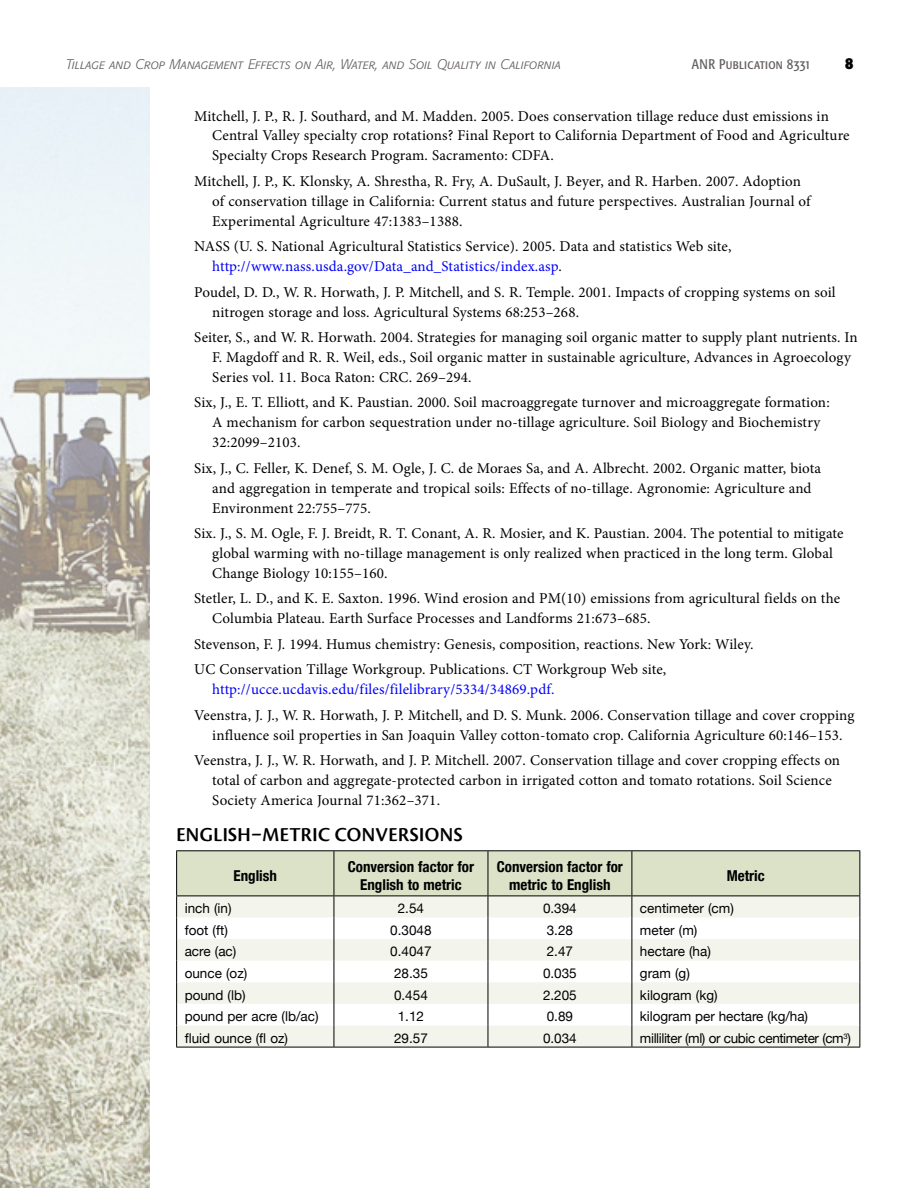
<style>
.page{position:relative;width:918px;height:1188px;background:#fff}
.page>*{position:absolute;margin:0;border:0;box-sizing:border-box;transform-origin:0 0}
.t1{font:20.7px "Cronos Pro Semibold Disp";letter-spacing:.02em;color:#000}
.t2{font:700 condensed 16.5px "Formata";color:#000}
.t3{font:15px/19.8px "Minion Pro";letter-spacing:.01em;color:#000}
.t4{font:700 condensed 15px/18px "Helvetica Neue";color:#000;text-align:center}
.t5{font:15px "Minion Pro";letter-spacing:.01em;color:#0000fa}
.t6{font:13.8px "Formata Light Italic SC";letter-spacing:.005em;color:#64605e}
.t7{font:13.8px "Formata Condensed SC";letter-spacing:.02em;color:#64605e}
.t8{font:13.5px "Helvetica Neue";color:#000}
.t9{font:13.5px "Helvetica Neue";letter-spacing:-.03em;color:#000}
.s1{color:#0000fa}
</style>
<div class="page">
<img style="left:0;top:88px;width:150px;height:1100px">
<hr style="left:176px;top:850px;width:158px;height:1px;background:#000">
<hr style="left:334px;top:850px;width:154px;height:1px;background:#000">
<hr style="left:488px;top:850px;width:144px;height:1px;background:#000">
<hr style="left:632px;top:850px;width:228px;height:1px;background:#000">
<svg style="left:176px;top:851px;width:685px;height:196px"></svg>
<hr style="left:176px;top:1047px;width:158px;height:1px;background:#000">
<hr style="left:334px;top:1047px;width:154px;height:1px;background:#000">
<hr style="left:488px;top:1047px;width:144px;height:1px;background:#000">
<hr style="left:632px;top:1047px;width:228px;height:1px;background:#000">
<p class="t6" style="left:66px;top:56px;width:497px">Tillage and Crop Management Effects on Air, Water, and Soil Quality in California</p>
<p class="t7" style="left:692px;top:56px;width:120px">ANR Publication 8331</p>
<p class="t2" style="left:845px;top:53px;width:10px">8</p>
<p class="t3" style="left:212px;top:106px;width:639px;text-indent:-18px">Mitchell, J. P., R. J. Southard, and M. Madden. 2005. Does conservation tillage reduce dust emissions in<br>Central Valley specialty crop rotations? Final Report to California Department of Food and Agriculture<br>Specialty Crops Research Program. Sacramento: CDFA.</p>
<p class="t3" style="left:212px;top:171px;width:600px;text-indent:-18px">Mitchell, J. P., K. Klonsky, A. Shrestha, R. Fry, A. DuSault, J. Beyer, and R. Harben. 2007. Adoption of conservation tillage in California: Current status and future perspectives. Australian Journal of<br>Experimental Agriculture 47:1383–1388.</p>
<p class="t3" style="left:212px;top:237px;width:521px;text-indent:-18px">NASS (U. S. National Agricultural Statistics Service). 2005. Data and statistics Web site, <span class="s1">http://www.nass.usda.gov/Data_and_Statistics/index.asp</span>.</p>
<p class="t3" style="left:212px;top:282px;width:625px;text-indent:-18px">Poudel, D. D., W. R. Horwath, J. P. Mitchell, and S. R. Temple. 2001. Impacts of cropping systems on soil nitrogen storage and loss. Agricultural Systems 68:253–268.</p>
<p class="t3" style="left:212px;top:328px;width:647px;text-indent:-18px">Seiter, S., and W. R. Horwath. 2004. Strategies for managing soil organic matter to supply plant nutrients. In<br>F. Magdoff and R. R. Weil, eds., Soil organic matter in sustainable agriculture, Advances in Agroecology<br>Series vol. 11. Boca Raton: CRC. 269–294.</p>
<p class="t3" style="left:212px;top:393px;width:619px;text-indent:-18px">Six, J., E. T. Elliott, and K. Paustian. 2000. Soil macroaggregate turnover and microaggregate formation:<br>A mechanism for carbon sequestration under no-tillage agriculture. Soil Biology and Biochemistry<br>32:2099–2103.</p>
<p class="t3" style="left:212px;top:458px;width:610px;text-indent:-18px">Six, J., C. Feller, K. Denef, S. M. Ogle, J. C. de Moraes Sa, and A. Albrecht. 2002. Organic matter, biota and aggregation in temperate and tropical soils: Effects of no-tillage. Agronomie: Agriculture and<br>Environment 22:755–775.</p>
<p class="t3" style="left:212px;top:524px;width:633px;text-indent:-18px">Six. J., S. M. Ogle, F. J. Breidt, R. T. Conant, A. R. Mosier, and K. Paustian. 2004. The potential to mitigate global warming with no-tillage management is only realized when practiced in the long term. Global<br>Change Biology 10:155–160.</p>
<p class="t3" style="left:212px;top:589px;width:629px;text-indent:-18px">Stetler, L. D., and K. E. Saxton. 1996. Wind erosion and PM(10) emissions from agricultural fields on the<br>Columbia Plateau. Earth Surface Processes and Landforms 21:673–685.</p>
<p class="t3" style="left:194px;top:631px;width:561px;line-height:25.7px">Stevenson, F. J. 1994. Humus chemistry: Genesis, composition, reactions. New York: Wiley.<br>UC Conservation Tillage Workgroup. Publications. CT Workgroup Web site,</p>
<p class="t5" style="left:212px;top:680px;width:344px">http://ucce.ucdavis.edu/files/filelibrary/5334/34869.pdf.</p>
<p class="t3" style="left:194px;top:705px;width:662px;text-align:center">Veenstra, J. J., W. R. Horwath, J. P. Mitchell, and D. S. Munk. 2006. Conservation tillage and cover cropping influence soil properties in San Joaquin Valley cotton-tomato crop. California Agriculture 60:146–153.</p>
<p class="t3" style="left:212px;top:751px;width:629px;text-indent:-18px">Veenstra, J. J., W. R. Horwath, and J. P. Mitchell. 2007. Conservation tillage and cover cropping effects on total of carbon and aggregate-protected carbon in irrigated cotton and tomato rotations. Soil Science<br>Society America Journal 71:362–371.</p>
<h1 class="t1" style="left:176px;top:823px;width:288px">ENGLISH–METRIC CONVERSIONS</h1>
<p class="t4" style="left:233px;top:866px;width:45px">English</p>
<p class="t4" style="left:348px;top:857px;width:128px">Conversion factor for<br>English to metric</p>
<p class="t4" style="left:497px;top:857px;width:128px">Conversion factor for metric to English</p>
<p class="t4" style="left:727px;top:866px;width:40px">Metric</p>
<p class="t8" style="left:185px;top:900px;width:48px">inch (in)</p>
<p class="t8" style="left:398px;top:900px;width:28px">2.54</p>
<p class="t8" style="left:543px;top:900px;width:35px">0.394</p>
<p class="t8" style="left:640px;top:900px;width:95px">centimeter (cm)</p>
<p class="t8" style="left:185px;top:922px;width:45px">foot (ft)</p>
<p class="t8" style="left:390px;top:922px;width:43px">0.3048</p>
<p class="t8" style="left:547px;top:922px;width:28px">3.28</p>
<p class="t8" style="left:640px;top:922px;width:59px">meter (m)</p>
<p class="t8" style="left:185px;top:943px;width:53px">acre (ac)</p>
<p class="t8" style="left:390px;top:943px;width:43px">0.4047</p>
<p class="t8" style="left:547px;top:943px;width:28px">2.47</p>
<p class="t8" style="left:640px;top:943px;width:72px">hectare (ha)</p>
<p class="t8" style="left:185px;top:965px;width:64px">ounce (oz)</p>
<p class="t8" style="left:394px;top:965px;width:35px">28.35</p>
<p class="t8" style="left:543px;top:965px;width:35px">0.035</p>
<p class="t8" style="left:640px;top:965px;width:51px">gram (g)</p>
<p class="t8" style="left:185px;top:987px;width:62px">pound (lb)</p>
<p class="t8" style="left:394px;top:987px;width:35px">0.454</p>
<p class="t8" style="left:543px;top:987px;width:35px">2.205</p>
<p class="t8" style="left:640px;top:987px;width:79px">kilogram (kg)</p>
<p class="t8" style="left:185px;top:1008px;width:135px">pound per acre (lb/ac)</p>
<p class="t8" style="left:398px;top:1008px;width:28px">1.12</p>
<p class="t8" style="left:547px;top:1008px;width:28px">0.89</p>
<p class="t8" style="left:640px;top:1008px;width:170px">kilogram per hectare (kg/ha)</p>
<p class="t8" style="left:185px;top:1030px;width:105px">fluid ounce (fl oz)</p>
<p class="t8" style="left:394px;top:1030px;width:35px">29.57</p>
<p class="t8" style="left:543px;top:1030px;width:35px">0.034</p>
<p class="t9" style="left:640px;top:1030px;width:212px">milliliter (ml) or cubic centimeter (cm<sup>3</sup>)</p>
</div>
